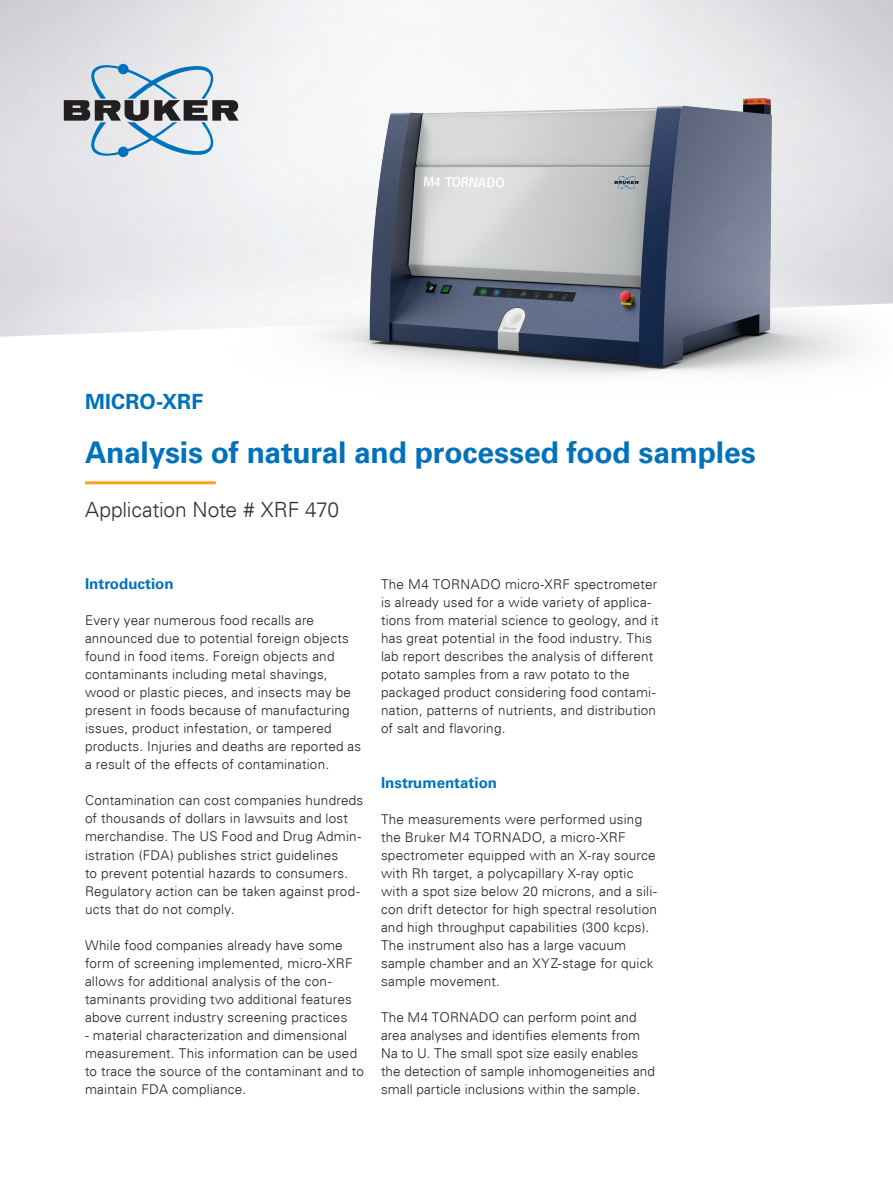
<style>
.page{position:relative;width:893px;height:1187px;background:#fff}
.page>*{position:absolute;margin:0;border:0;box-sizing:border-box;transform-origin:0 0}
.t1{font:700 30px "Univers LT Std";letter-spacing:-.005em;color:#0072bc}
.t2{font:300 21px "Univers LT Std";letter-spacing:-.01em;color:#2f3331}
.t3{font:700 21px "Univers LT Std";letter-spacing:.01em;color:#0072bc}
.t4{font:700 15px "Univers LT Std";color:#0072bc}
.t5{font:300 13.5px/18px "Univers LT Std";letter-spacing:.015em;color:#231f20}
</style>
<div class="page">
<img style="left:166px;top:15px;width:727px;height:470px">
<hr style="left:85px;top:481px;width:131px;height:3px;background:#f9a21c">
<svg style="left:64px;top:64px;width:175px;height:93px;background:#b2bdc7"></svg>
<h2 class="t3" style="left:85px;top:389px;width:120px">MICRO-XRF</h2>
<h1 class="t1" style="left:85px;top:435px;width:672px">Analysis of natural and processed food samples</h1>
<h2 class="t2" style="left:85px;top:497px;width:256px">Application Note # XRF 470</h2>
<p class="t4" style="left:85px;top:575px;width:90px">Introduction</p>
<p class="t5" style="left:85px;top:611px;width:278px">Every year numerous food recalls are announced due to potential foreign objects found in food items. Foreign objects and contaminants including metal shavings, wood or plastic pieces, and insects may be present in foods because of manufacturing issues, product infestation, or tampered products. Injuries and deaths are reported as a result of the effects of contamination.</p>
<p class="t5" style="left:85px;top:791px;width:280px">Contamination can cost companies hundreds of thousands of dollars in lawsuits and lost merchandise. The US Food and Drug Admin&shy;istration (FDA) publishes strict guidelines<br>to prevent potential hazards to consumers.<br>Regulatory action can be taken against prod&shy;ucts that do not comply.</p>
<p class="t5" style="left:85px;top:935px;width:269px">While food companies already have some form of screening implemented, micro-XRF allows for additional analysis of the con&shy;taminants providing two additional features above current industry screening practices</p>
<p class="t5" style="left:85px;top:1025px;width:280px">- material characterization and dimensional measurement. This information can be used to trace the source of the contaminant and to maintain FDA compliance.</p>
<p class="t5" style="left:381px;top:575px;width:279px">The M4 TORNADO micro-XRF spectrometer is already used for a wide variety of applica&shy;tions from material science to geology, and it has great potential in the food industry. This lab report describes the analysis of different potato samples from a raw potato to the packaged product considering food contami&shy;nation, patterns of nutrients, and distribution of salt and flavoring.</p>
<p class="t4" style="left:381px;top:773px;width:118px">Instrumentation</p>
<p class="t5" style="left:381px;top:809px;width:277px">The measurements were performed using the Bruker M4 TORNADO, a micro-XRF spectrometer equipped with an X-ray source with Rh target, a polycapillary X-ray optic with a spot size below 20 microns, and a sili&shy;con drift detector for high spectral resolution and high throughput capabilities (300 kcps).<br>The instrument also has a large vacuum sample chamber and an XYZ-stage for quick sample movement.</p>
<p class="t5" style="left:381px;top:1007px;width:275px">The M4 TORNADO can perform point and area analyses and identifies elements from Na to U. The small spot size easily enables the detection of sample inhomogeneities and small particle inclusions within the sample.</p>
</div>
